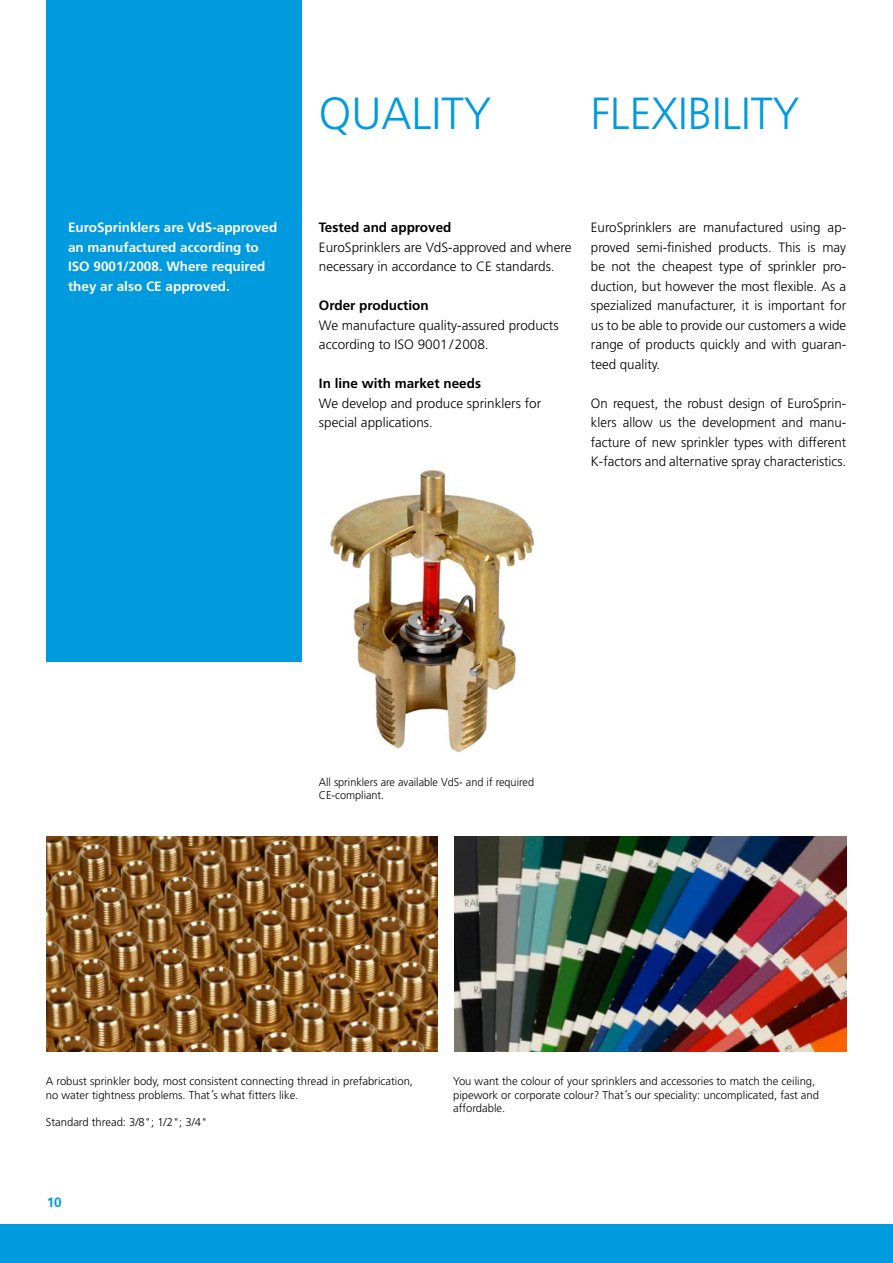
<style>
.page{position:relative;width:893px;height:1263px;background:#fff}
.page>*{position:absolute;margin:0;border:0;box-sizing:border-box;transform-origin:0 0}
.Titel{font:300 45px "Frutiger LT Std";color:#009ade}
.Grundtext{font:300 13.5px/19.5px "Frutiger LT Std";color:#000}
.Lead{font:700 13.5px/19.5px "Frutiger LT Std";color:#fff}
.Grundtext-2{font:700 13.5px "Frutiger LT Std";color:#000}
.Lead-2{font:700 13.5px "Frutiger LT Std";color:#009ade}
.Legende{font:300 11.25px/13.5px "Frutiger LT Std";color:#000}
.s1{font-family:"DIN Pro";font-weight:500}
</style>
<div class="page">
<div style="left:0;top:1225px;width:893px;height:38px;background:#009ade"></div>
<img style="left:46px;top:837px;width:392px;height:214px">
<div style="left:47px;top:0;width:255px;height:662px;background:#009ade"></div>
<img style="left:330px;top:469px;width:205px;height:283px">
<img style="left:454px;top:837px;width:392px;height:214px">
<p class="Lead" style="left:68px;top:218px;width:211px">EuroSprinklers are VdS-approved an manufactured according to<br>ISO 9001/2008. Where required they ar also CE approved.</p>
<p class="Titel" style="left:319px;top:88px;width:174px">QUALITY</p>
<p class="Titel" style="left:591px;top:88px;width:210px">FLEXIBILITY</p>
<p class="Grundtext-2" style="left:319px;top:220px;width:134px">Tested and approved</p>
<p class="Grundtext" style="left:319px;top:237px;width:254px">EuroSprinklers are VdS-approved and where necessary in accordance to CE standards.</p>
<p class="Grundtext-2" style="left:319px;top:298px;width:111px">Order production</p>
<p class="Grundtext" style="left:319px;top:315px;width:241px">We manufacture quality-assured products according to ISO 9001/2008.</p>
<p class="Grundtext-2" style="left:319px;top:376px;width:164px">In line with market needs</p>
<p class="Grundtext" style="left:319px;top:393px;width:224px">We develop and produce sprinklers for special applications.</p>
<p class="Grundtext" style="left:591px;top:218px;width:257px;text-align:justify">EuroSprinklers are manufactured using ap&shy;proved semi-finished products. This is may be not the cheapest type of sprinkler pro&shy;duction, but however the most flexible. As a spezialized manufacturer, it is important for us to be able to provide our customers a wide range of products quickly and with guaran&shy;teed quality.</p>
<p class="Grundtext" style="left:591px;top:393px;width:257px;text-align:justify">On request, the robust design of EuroSprin&shy;klers allow us the development and manu&shy;facture of new sprinkler types with different K-factors and alternative spray characteristics.</p>
<p class="Legende" style="left:319px;top:775px;width:217px">All sprinklers are available VdS- and if required<br>CE-compliant.</p>
<p class="Legende" style="left:46px;top:1075px;width:369px">A robust sprinkler body, most consistent connecting thread in prefabrication,</p>
<p class="Legende" style="left:46px;top:1088px;width:254px">no water tightness problems. That<span class="s1">´</span>s what fitters like.</p>
<p class="Legende" style="left:46px;top:1115px;width:163px">Standard thread: 3/8"; 1/2"; 3/4"</p>
<p class="Lead-2" style="left:47px;top:1195px;width:17px">10</p>
<p class="Legende" style="left:453px;top:1075px;width:367px">You want the colour of your sprinklers and accessories to match the ceiling, pipework or corporate colour? That<span class="s1">´</span>s our speciality: uncomplicated, fast and affordable.</p>
</div>
